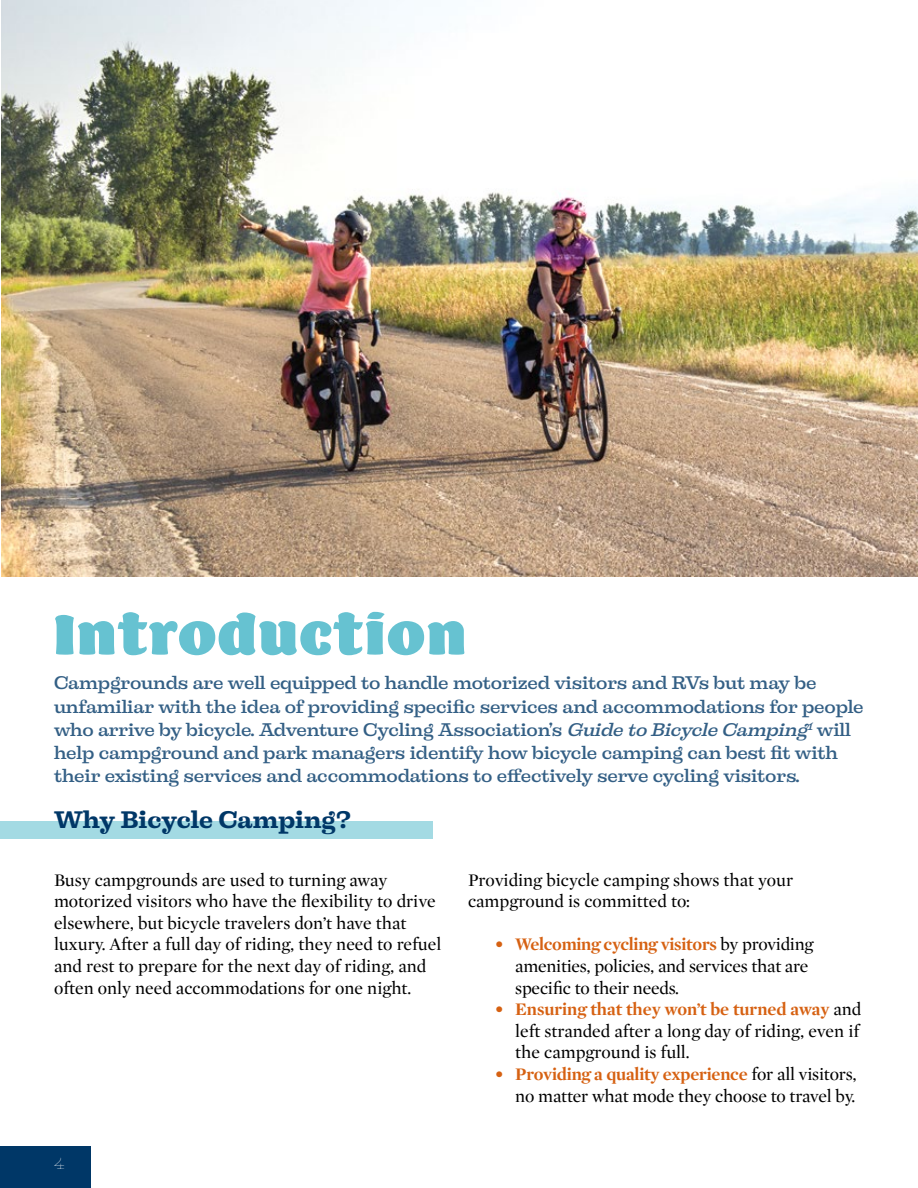
<style>
.page{position:relative;width:918px;height:1188px;background:#fff}
.page>*{position:absolute;margin:0;border:0;box-sizing:border-box;transform-origin:0 0}
.t1{font:57px "Barricada Pro";letter-spacing:.03em;color:#66c2d1}
.t2{font:700 22.5px "Liberteen";color:#003767}
.t3{font:18px/21.6px "Mercury Display";color:#000}
.t4{font:500 17.25px/23.2px "Liberteen";letter-spacing:-.01em;color:#335f85}
.t5{font:100 15px "Liberteen";color:#fff}
.s1{font-style:italic}
.s2{font-weight:700;color:#d66112}
</style>
<div class="page">
<div style="left:0;top:1146px;width:91px;height:42px;background:#003767"></div>
<img style="left:1px;top:0;width:917px;height:577px">
<div style="left:0;top:821px;width:432px;height:17px;background:#a3dae3"></div>
<h1 class="t1" style="left:54px;top:601px;width:413px">Introduction</h1>
<p class="t4" style="left:54px;top:671px;width:811px">Campgrounds are well equipped to handle motorized visitors and RVs but may be unfamiliar with the idea of providing specific services and accommodations for people who arrive by bicycle. Adventure Cycling Association’s <span class="s1">Guide to Bicycle Camping</span><sup>1</sup> will help campground and park managers identify how bicycle camping can best fit with their existing services and accommodations to effectively serve cycling visitors.</p>
<p class="t2" style="left:54px;top:805px;width:299px">Why Bicycle Camping?</p>
<p class="t3" style="left:54px;top:868px;width:389px">Busy campgrounds are used to turning away motorized visitors who have the flexibility to drive elsewhere, but bicycle travelers don’t have that luxury. After a full day of riding, they need to refuel and rest to prepare for the next day of riding, and often only need accommodations for one night.</p>
<p class="t3" style="left:468px;top:868px;width:327px">Providing bicycle camping shows that your campground is committed to:</p>
<p class="t3" style="left:515px;top:933px;width:300px;text-indent:-20px"><span class="s2">• Welcoming cycling visitors</span> by providing amenities, policies, and services that are specific to their needs.</p>
<p class="t3" style="left:515px;top:998px;width:348px;text-indent:-20px"><span class="s2">• Ensuring that they won’t be turned away</span> and left stranded after a long day of riding, even if the campground is full.</p>
<p class="t3" style="left:495px;top:1063px;width:363px;text-align:right"><span class="s2">• Providing a quality experience</span> for all visitors, no matter what mode they choose to travel by.</p>
<p class="t5" style="left:54px;top:1155px;width:12px">4</p>
</div>
